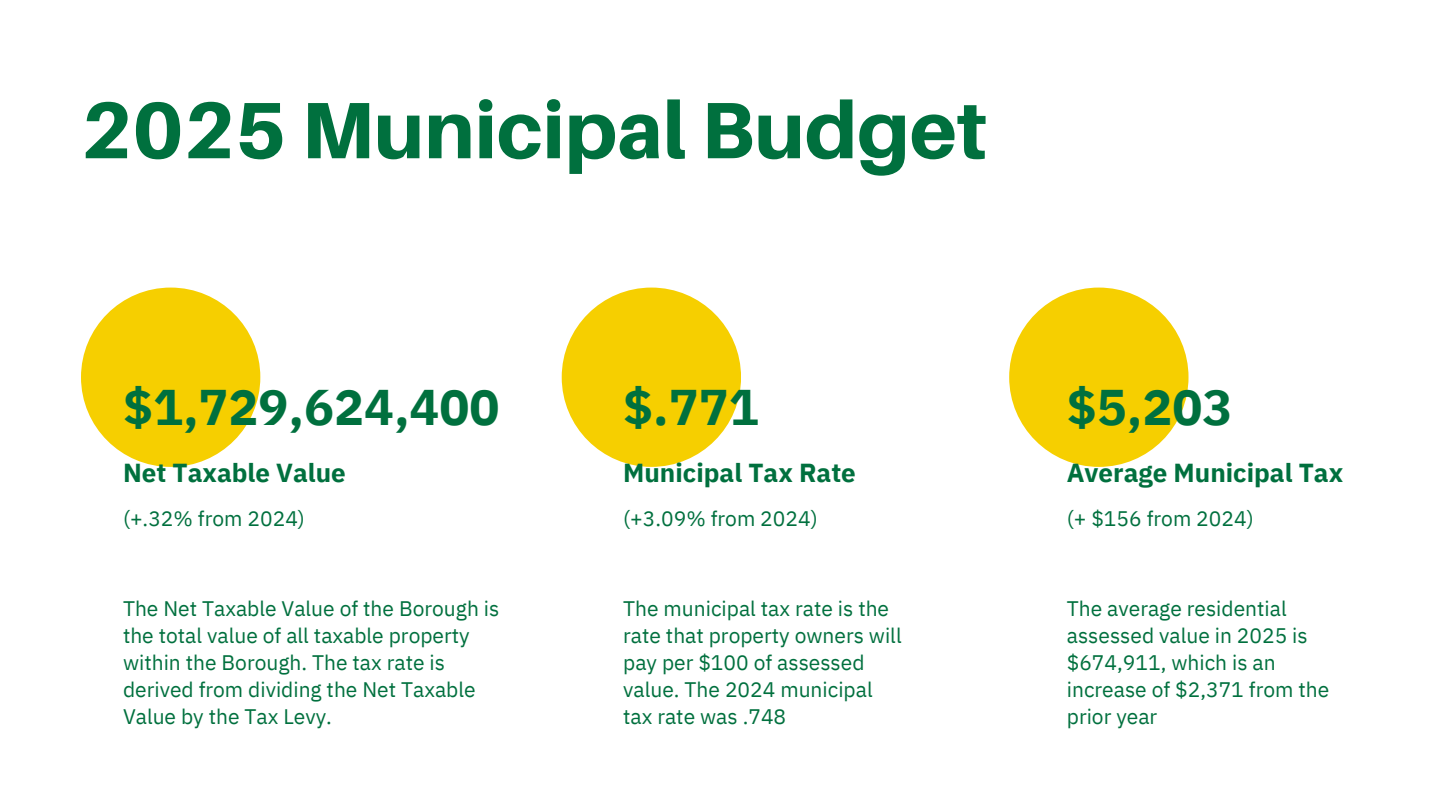
<style>
.page{position:relative;width:1440px;height:810px;background:#fff}
.page>*{position:absolute;margin:0;border:0;box-sizing:border-box;transform-origin:0 0}
.t1{font:800 80px "Aileron";color:#00703e}
.t2{font:700 50px "IBM Plex Sans";color:#00703e}
.t3{font:700 26px "IBM Plex Sans";color:#00703e}
.t4{font:21px/27px "IBM Plex Sans";color:#00703e}
</style>
<div class="page">
<div style="left:81px;top:288px;width:179px;height:179px;background:#f6cf00;border-radius:50%"></div>
<div style="left:562px;top:288px;width:179px;height:179px;background:#f6cf00;border-radius:50%"></div>
<div style="left:1009px;top:288px;width:180px;height:179px;background:#f6cf00;border-radius:50%"></div>
<h1 class="t1" style="left:81px;top:81px;width:907px">2025 Municipal Budget</h1>
<h3 class="t2" style="left:123px;top:374px;width:378px">$1,729,624,400</h3>
<p class="t3" style="left:123px;top:455px;width:224px">Net Taxable Value</p>
<p class="t4" style="left:123px;top:504px;width:183px">(+.32% from 2024)</p>
<h2 class="t4" style="left:123px;top:595px;width:378px">The Net Taxable Value of the Borough is the total value of all taxable property within the Borough. The tax rate is derived from dividing the Net Taxable Value by the Tax Levy.</h2>
<h3 class="t2" style="left:623px;top:374px;width:137px">$.771</h3>
<p class="t3" style="left:623px;top:455px;width:234px">Municipal Tax Rate</p>
<p class="t4" style="left:623px;top:504px;width:196px">(+3.09% from 2024)</p>
<h2 class="t4" style="left:623px;top:595px;width:280px">The municipal tax rate is the rate that property owners will pay per $100 of assessed value. The 2024 municipal tax rate was .748</h2>
<h3 class="t2" style="left:1067px;top:374px;width:167px">$5,203</h3>
<p class="t3" style="left:1067px;top:455px;width:278px">Average Municipal Tax</p>
<p class="t4" style="left:1067px;top:504px;width:188px">(+ $156 from 2024)</p>
<h2 class="t4" style="left:1067px;top:595px;width:264px">The average residential assessed value in 2025 is $674,911, which is an increase of $2,371 from the prior year</h2>
</div>
